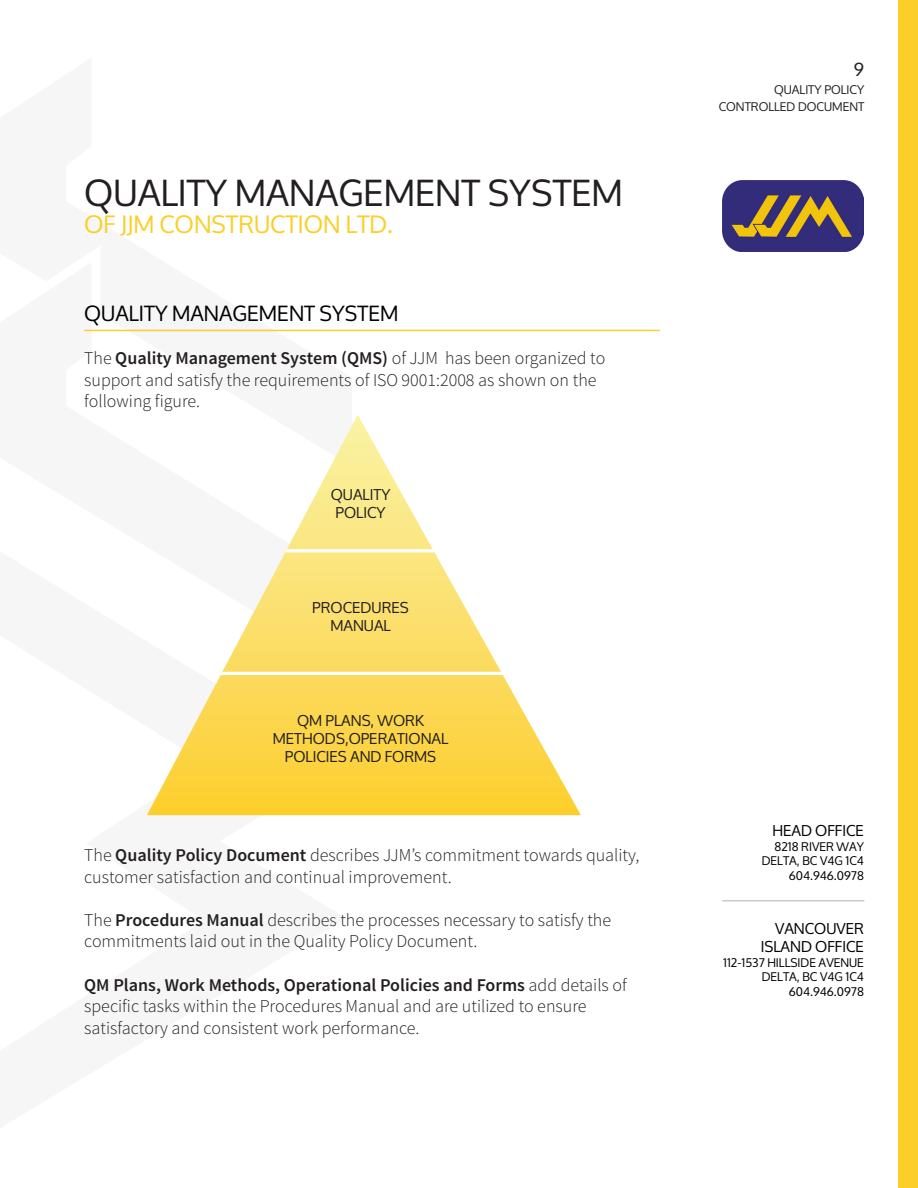
<style>
.page{position:relative;width:918px;height:1188px;background:#fff}
.page>*{position:absolute;margin:0;border:0;box-sizing:border-box;transform-origin:0 0}
.t1{font:36px "Oxygen";color:#231f20}
.t2{font:24px "Oxygen";color:#fcce29}
.t3{font:21px "Oxygen";color:#000001}
.t4{font:300 18px/21.6px "Source Sans Pro";color:#231f20}
.t5{font:18px "Oxygen";color:#231f20}
.t6{font:15px/18px "Oxygen";color:#231f20;text-align:center}
.t7{font:15px/18px "Oxygen";color:#000001;text-align:right}
.t8{font:12px/14.4px "Oxygen";color:#000001;text-align:right}
.t9{font:12px/17.2px "Oxygen";color:#231f20;text-align:right}
.s1{font-weight:600}
</style>
<div class="page">
<img style="left:722px;top:181px;width:142px;height:71px">
<div style="left:898px;top:0;width:20px;height:1188px;background:#fcce29"></div>
<hr style="left:722px;top:900px;width:142px;height:1px;background:#b0b0b0">
<hr style="left:84px;top:330px;width:576px;height:1px;background:#fcce29">
<svg style="left:147px;top:415px;width:434px;height:400px"></svg>
<svg style="left:221px;top:672px;width:291px;height:3px"></svg>
<svg style="left:285px;top:549px;width:151px;height:3px"></svg>
<h1 class="t1" style="left:84px;top:173px;width:540px">QUALITY MANAGEMENT SYSTEM</h1>
<h2 class="t2" style="left:84px;top:211px;width:310px">OF JJM CONSTRUCTION LTD.</h2>
<p class="t3" style="left:84px;top:302px;width:316px">QUALITY MANAGEMENT SYSTEM</p>
<p class="t4" style="left:84px;top:348px;width:523px">The <span class="s1">Quality Management System (QMS)</span> of JJM has been organized to support and satisfy the requirements of ISO 9001:2008 as shown on the following figure.</p>
<p class="t6" style="left:331px;top:486px;width:61px">QUALITY<br>POLICY</p>
<p class="t6" style="left:312px;top:599px;width:98px">PROCEDURES<br>MANUAL</p>
<p class="t6" style="left:273px;top:712px;width:177px">QM PLANS, WORK<br>METHODS,OPERATIONAL<br>POLICIES AND FORMS</p>
<p class="t4" style="left:84px;top:844px;width:557px">The <span class="s1">Quality Policy Document</span> describes JJM’s commitment towards quality, customer satisfaction and continual improvement.</p>
<p class="t4" style="left:84px;top:909px;width:528px">The <span class="s1">Procedures Manual</span> describes the processes necessary to satisfy the commitments laid out in the Quality Policy Document.</p>
<p class="t4" style="left:84px;top:974px;width:544px"><span class="s1">QM Plans, Work Methods, Operational Policies and Forms</span> add details of specific tasks within the Procedures Manual and are utilized to ensure satisfactory and consistent work performance.</p>
<p class="t5" style="left:854px;top:59px;width:12px">9</p>
<p class="t9" style="left:719px;top:81px;width:147px">QUALITY POLICY<br>CONTROLLED DOCUMENT</p>
<p class="t7" style="left:772px;top:822px;width:93px">HEAD OFFICE</p>
<p class="t8" style="left:762px;top:840px;width:104px">8218 RIVER WAY<br>DELTA, BC V4G 1C4<br>604.946.0978</p>
<p class="t7" style="left:761px;top:920px;width:105px">VANCOUVER<br>ISLAND OFFICE</p>
<p class="t8" style="left:723px;top:955px;width:142px">112-1537 HILLSIDE AVENUE<br>DELTA, BC V4G 1C4<br>604.946.0978</p>
</div>
